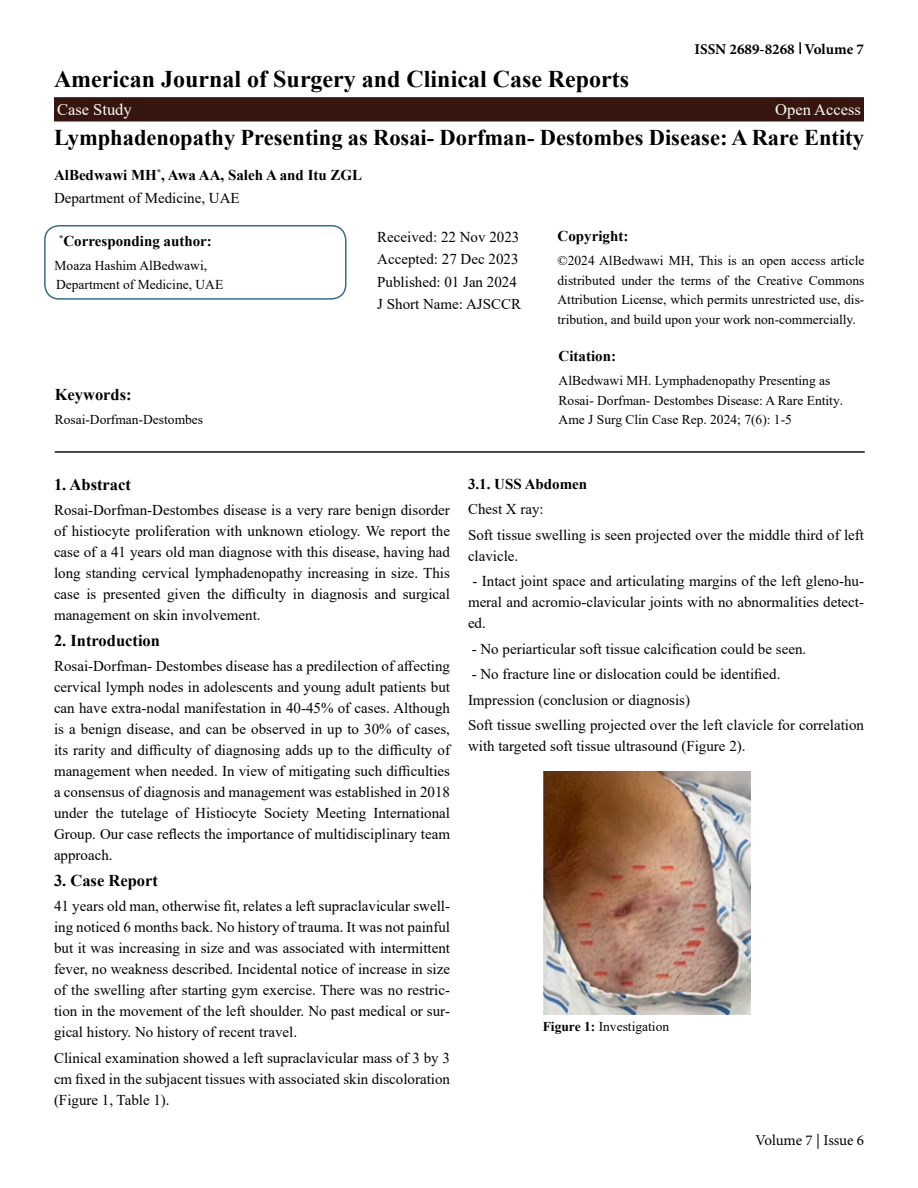
<style>
.page{position:relative;width:918px;height:1188px;background:#fff}
.page>*{position:absolute;margin:0;border:0;box-sizing:border-box;transform-origin:0 0}
.t1{font:700 24px "Times New Roman";color:#000}
.t2{font:700 22.5px "Times New Roman";color:#000}
.t3{font:700 16.5px "Times New Roman";color:#000}
.t4{font:16.5px "Times New Roman";color:#fbfcf2}
.t5{font:15px/21px "Times New Roman";color:#000;text-align:justify}
.t6{font:700 15px/22.5px "Times New Roman";color:#000}
.t7{font:700 15px "Minion Pro";color:#000}
.t8{font:15px "Minion Pro";letter-spacing:-.005em;color:#000}
.t9{font:13.5px/19.5px "Times New Roman";color:#000}
.s1{font-weight:400}
.s2{font-weight:700}
</style>
<div class="page">
<svg style="left:799px;top:42px;width:2px;height:12px"></svg>
<div style="left:54px;top:97px;width:810px;height:25px;background:#36160f;border:2px solid #331313"></div>
<div style="left:44px;top:225px;width:302px;height:75px;border:2px solid #386c8d;border-radius:14px"></div>
<hr style="left:55px;top:451px;width:810px;height:2px;background:#081208">
<img style="left:543px;top:772px;width:207px;height:242px">
<p class="t7" style="left:695px;top:39px;width:171px">ISSN 2689-8268 Volume 7</p>
<h1 class="t1" style="left:54px;top:62px;width:577px">American Journal of Surgery and Clinical Case Reports</h1>
<p class="t4" style="left:57px;top:98px;width:76px">Case Study</p>
<p class="t4" style="left:775px;top:98px;width:87px">Open Access</p>
<h2 class="t2" style="left:54px;top:121px;width:812px">Lymphadenopathy Presenting as Rosai- Dorfman- Destombes Disease: A Rare Entity</h2>
<p class="t6" style="left:54px;top:164px;width:310px">AlBedwawi MH<sup>*</sup>, Awa AA, Saleh A and Itu ZGL<br><span class="s1">Department of Medicine, UAE</span></p>
<p class="t6" style="left:59px;top:229px;width:154px"><sup>*</sup>Corresponding author:</p>
<p class="t9" style="left:55px;top:255px;width:170px">Moaza Hashim AlBedwawi,<br>Department of Medicine, UAE</p>
<p class="t3" style="left:55px;top:383px;width:78px">Keywords:</p>
<p class="t9" style="left:55px;top:409px;width:150px">Rosai-Dorfman-Destombes</p>
<p class="t5" style="left:377px;top:225px;width:145px;line-height:22.5px;text-align:left">Received: 22 Nov 2023<br>Accepted: 27 Dec 2023<br>Published: 01 Jan 2024<br>J Short Name: AJSCCR</p>
<p class="t6" style="left:558px;top:225px;width:72px">Copyright:</p>
<p class="t9" style="left:558px;top:251px;width:308px;text-align:justify">©2024 AlBedwawi MH, This is an open access article distributed under the terms of the Creative Commons Attribution License, which permits unrestricted use, dis&shy;tribution, and build upon your work non-commercially.</p>
<p class="t6" style="left:559px;top:344px;width:59px">Citation:</p>
<p class="t9" style="left:559px;top:370px;width:286px">AlBedwawi MH. Lymphadenopathy Presenting as<br>Rosai- Dorfman- Destombes Disease: A Rare Entity.<br>Ame J Surg Clin Case Rep. 2024; 7(6): 1-5</p>
<p class="t3" style="left:54px;top:473px;width:78px">1. Abstract</p>
<p class="t5" style="left:54px;top:499px;width:398px">Rosai-Dorfman-Destombes disease is a very rare benign disorder of histiocyte proliferation with unknown etiology. We report the case of a 41 years old man diagnose with this disease, having had long standing cervical lymphadenopathy increasing in size. This case is presented given the difficulty in diagnosis and surgical management on skin involvement.</p>
<p class="t3" style="left:54px;top:629px;width:108px">2. Introduction</p>
<p class="t5" style="left:54px;top:655px;width:398px">Rosai-Dorfman- Destombes disease has a predilection of affecting cervical lymph nodes in adolescents and young adult patients but can have extra-nodal manifestation in 40-45% of cases. Although is a benign disease, and can be observed in up to 30% of cases, its rarity and difficulty of diagnosing adds up to the difficulty of management when needed. In view of mitigating such difficulties a consensus of diagnosis and management was established in 2018 under the tutelage of Histiocyte Society Meeting International Group. Our case reflects the importance of multidisciplinary team approach.</p>
<p class="t3" style="left:54px;top:869px;width:106px">3. Case Report</p>
<p class="t5" style="left:54px;top:895px;width:398px">41 years old man, otherwise fit, relates a left supraclavicular swell&shy;ing noticed 6 months back. No history of trauma. It was not painful but it was increasing in size and was associated with intermittent fever, no weakness described. Incidental notice of increase in size of the swelling after starting gym exercise. There was no restric&shy;tion in the movement of the left shoulder. No past medical or sur&shy;gical history. No history of recent travel.</p>
<p class="t5" style="left:54px;top:1047px;width:398px">Clinical examination showed a left supraclavicular mass of 3 by 3 cm fixed in the subjacent tissues with associated skin discoloration (Figure 1, Table 1).</p>
<p class="t6" style="left:468px;top:472px;width:121px">3.1. USS Abdomen</p>
<p class="t5" style="left:468px;top:496px;width:398px;line-height:25.5px">Chest X ray:<br>Soft tissue swelling is seen projected over the middle third of left</p>
<p class="t5" style="left:468px;top:545px;width:52px">clavicle.</p>
<p class="t5" style="left:468px;top:570px;width:398px">- Intact joint space and articulating margins of the left gleno-hu&shy;meral and acromio-clavicular joints with no abnormalities detect&shy;ed.</p>
<p class="t5" style="left:472px;top:638px;width:336px">- No periarticular soft tissue calcification could be seen.</p>
<p class="t5" style="left:468px;top:661px;width:398px;line-height:25.5px;text-align:left">- No fracture line or dislocation could be identified.<br>Impression (conclusion or diagnosis)<br>Soft tissue swelling projected over the left clavicle for correlation</p>
<p class="t5" style="left:468px;top:735px;width:279px">with targeted soft tissue ultrasound (Figure 2).</p>
<p class="t9" style="left:543px;top:1016px;width:128px"><span class="s2">Figure 1:</span> Investigation</p>
<p class="t8" style="left:755px;top:1130px;width:110px">Volume 7 | Issue 6</p>
</div>
